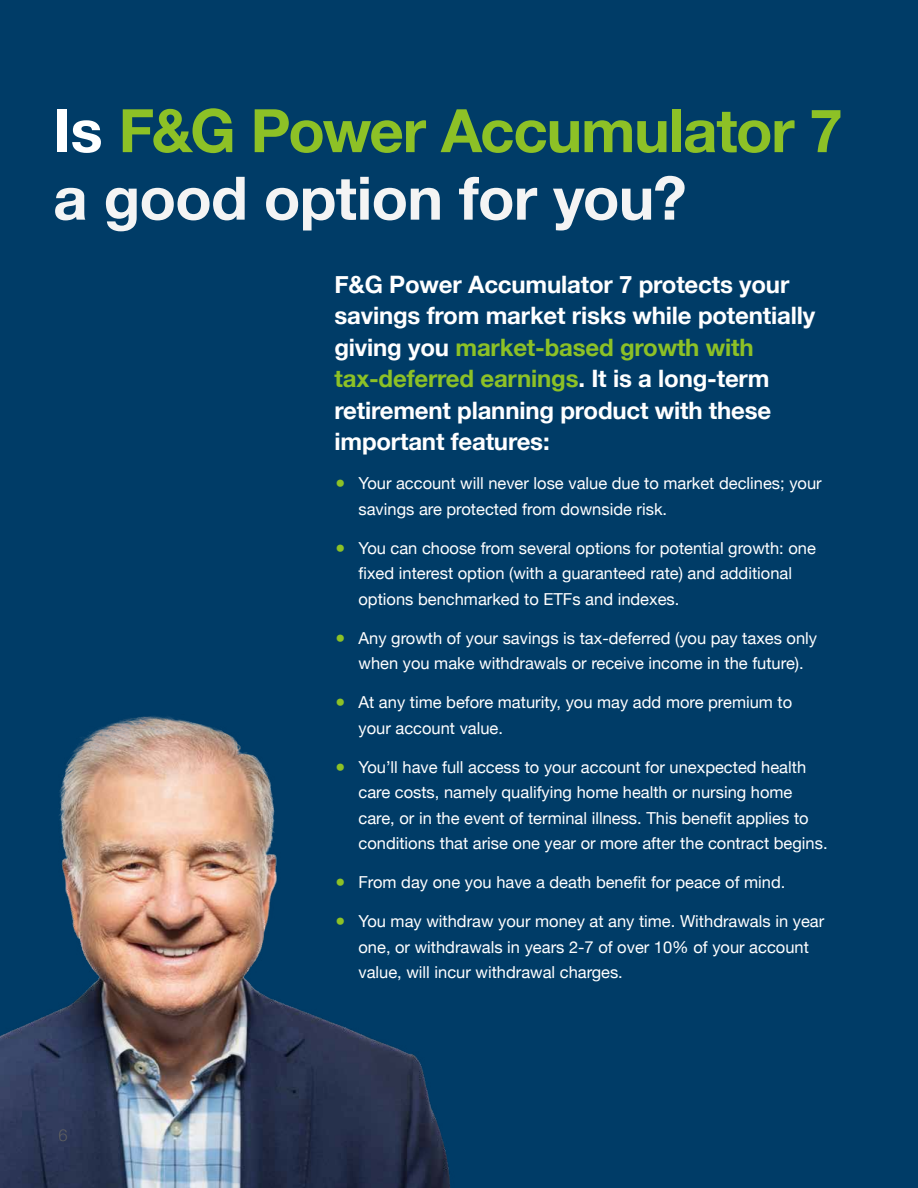
<style>
.page{position:relative;width:918px;height:1188px;background:#003c67}
.page>*{position:absolute;margin:0;border:0;box-sizing:border-box;transform-origin:0 0}
.t1{font:700 60px/67.5px "Helvetica Neue";letter-spacing:-.02em;color:#8dc126}
.t2{font:700 24px/31.5px "Helvetica Neue";letter-spacing:-.01em;color:#fff}
.t3{font:16.5px/25.5px "Helvetica Neue";color:#fff}
.t4{font:300 16.5px "Helvetica Neue";color:#5f6060}
.s1{color:#fff}
.s2{color:#f4f4f4}
.s3{color:#8dc126}
.s4{font-weight:700;font-size:33px;color:#8dc126}
</style>
<div class="page">
<img style="left:0;top:716px;width:450px;height:472px">
<h1 class="t1" style="left:53px;top:99px;width:791px"><span class="s1">Is</span> F&amp;G Power Accumulator 7 <span class="s2">a good option for you?</span></h1>
<p class="t4" style="left:58px;top:1122px;width:11px">6</p>
<h2 class="t2" style="left:334px;top:269px;width:482px">F&amp;G Power Accumulator 7 protects your savings from market risks while potentially giving you <span class="s3">market-based growth with tax-deferred earnings</span>. It is a long-term retirement planning product with these important features:</h2>
<p class="t3" style="left:359px;top:471px;width:465px;text-indent:-24px"><span class="s4">•</span> Your account will never lose value due to market declines; your savings are protected from downside risk.</p>
<p class="t3" style="left:359px;top:536px;width:459px;text-indent:-24px"><span class="s4">•</span> You can choose from several options for potential growth: one fixed interest option (with a guaranteed rate) and additional options benchmarked to ETFs and indexes.</p>
<p class="t3" style="left:359px;top:626px;width:460px;text-indent:-24px"><span class="s4">•</span> Any growth of your savings is tax-deferred (you pay taxes only when you make withdrawals or receive income in the future).</p>
<p class="t3" style="left:359px;top:690px;width:435px;text-indent:-24px"><span class="s4">•</span> At any time before maturity, you may add more premium to your account value.</p>
<p class="t3" style="left:359px;top:755px;width:471px;text-indent:-24px"><span class="s4">•</span> You’ll have full access to your account for unexpected health care costs, namely qualifying home health or nursing home care, or in the event of terminal illness. This benefit applies to conditions that arise one year or more after the contract begins.</p>
<p class="t3" style="left:334px;top:870px;width:452px"><span class="s4">•</span> From day one you have a death benefit for peace of mind.</p>
<p class="t3" style="left:359px;top:909px;width:467px;text-indent:-24px"><span class="s4">•</span> You may withdraw your money at any time. Withdrawals in year one, or withdrawals in years 2-7 of over 10% of your account value, will incur withdrawal charges.</p>
</div>
